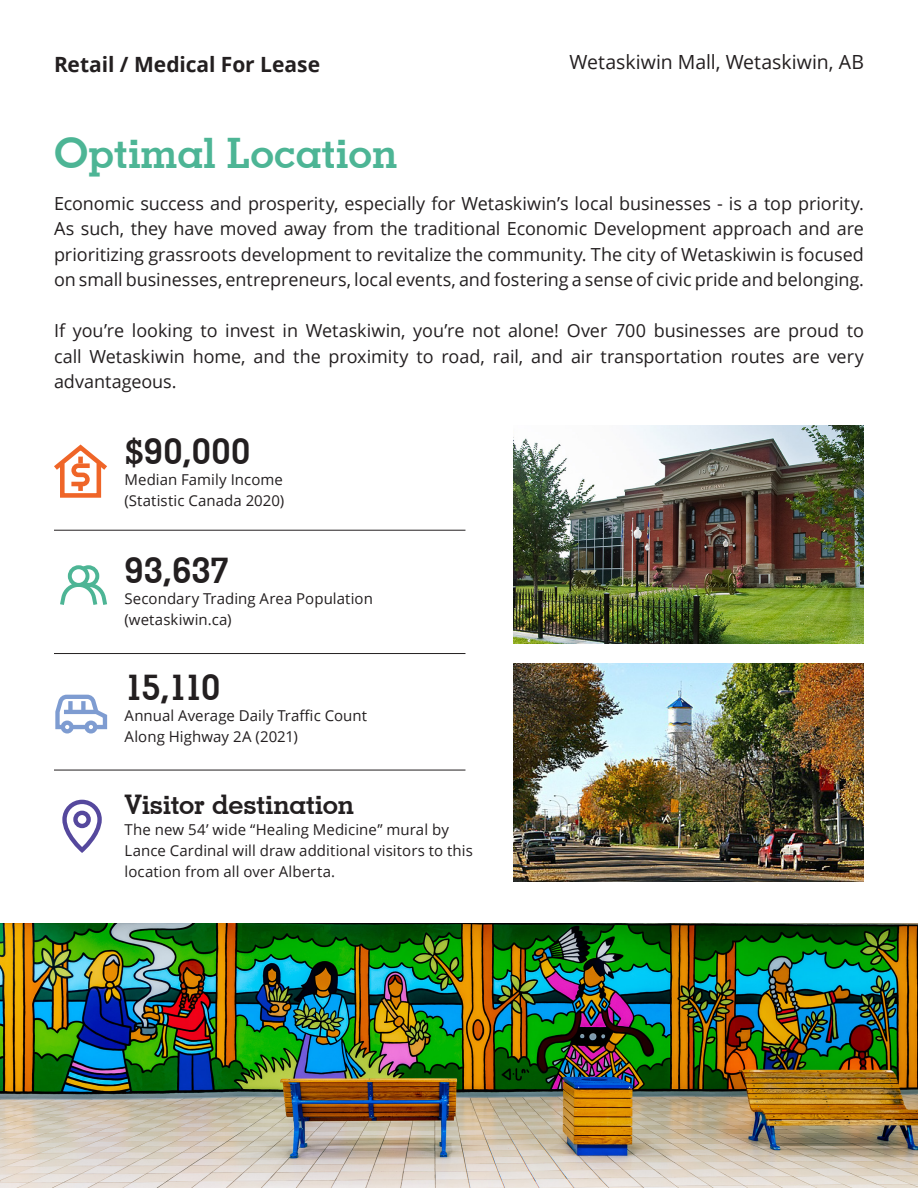
<style>
.page{position:relative;width:918px;height:1188px;background:#fff}
.page>*{position:absolute;margin:0;border:0;box-sizing:border-box;transform-origin:0 0}
.t1{font:700 42px "Geometric Slab 703 BT";color:#4db595}
.t2{font:700 36px "Geometric Slab 703 BT";color:#231f20}
.t3{font:700 27px "Geometric Slab 703 BT";letter-spacing:-.01em;color:#231f20}
.t4{font:700 21px "Open Sans";letter-spacing:-.005em;color:#231f20}
.t5{font:19.5px "Open Sans";color:#231f20}
.t6{font:18px/25.5px "Open Sans";letter-spacing:-.005em;color:#231f20;text-align:justify}
.t7{font:15px/21px "Open Sans";letter-spacing:.005em;color:#231f20}
</style>
<div class="page">
<img style="left:513px;top:664px;width:351px;height:218px">
<img style="left:513px;top:426px;width:351px;height:218px">
<hr style="left:54px;top:530px;width:411px;height:1px;background:#231f20">
<hr style="left:54px;top:653px;width:411px;height:1px;background:#231f20">
<hr style="left:54px;top:770px;width:411px;height:1px;background:#231f20">
<div style="left:60px;top:461px;width:41px;height:37px;border:5px solid #ef6528"></div>
<svg style="left:54px;top:444px;width:53px;height:47px"></svg>
<svg style="left:55px;top:694px;width:53px;height:37px"></svg>
<div style="left:84px;top:721px;width:13px;height:13px;border:4px solid #7e9cd1;border-radius:50%"></div>
<div style="left:61px;top:721px;width:13px;height:13px;border:4px solid #7e9cd1;border-radius:50%"></div>
<hr style="left:64px;top:710px;width:32px;height:4px;background:#7e9cd1">
<div style="left:81px;top:701px;width:5px;height:11px;background:#7e9cd1"></div>
<div style="left:68px;top:701px;width:5px;height:11px;background:#7e9cd1"></div>
<svg style="left:60px;top:565px;width:47px;height:40px"></svg>
<img style="left:0;top:923px;width:918px;height:265px">
<div style="left:62px;top:800px;width:40px;height:52px;border:4px solid #55489d;border-radius:18px"></div>
<div style="left:73px;top:811px;width:18px;height:17px;border:4px solid #55489d;border-radius:50%"></div>
<p class="t4" style="left:54px;top:49px;width:268px">Retail / Medical For Lease</p>
<p class="t5" style="left:570px;top:48px;width:296px">Wetaskiwin Mall, Wetaskiwin, AB</p>
<p class="t1" style="left:54px;top:128px;width:345px">Optimal Location</p>
<p class="t6" style="left:54px;top:190px;width:812px">Economic success and prosperity, especially for Wetaskiwin’s local businesses - is a top priority.<br>As such, they have moved away from the traditional Economic Development approach and are prioritizing grassroots development to revitalize the community. The city of Wetaskiwin is focused on small businesses, entrepreneurs, local events, and fostering a sense of civic pride and belonging.</p>
<p class="t6" style="left:54px;top:317px;width:812px">If you’re looking to invest in Wetaskiwin, you’re not alone! Over 700 businesses are proud to call Wetaskiwin home, and the proximity to road, rail, and air transportation routes are very advantageous.</p>
<p class="t2" style="left:124px;top:429px;width:127px">$90,000</p>
<p class="t7" style="left:124px;top:468px;width:161px">Median Family Income (Statistic Canada 2020)</p>
<p class="t2" style="left:124px;top:549px;width:106px">93,637</p>
<p class="t7" style="left:124px;top:588px;width:250px">Secondary Trading Area Population</p>
<p class="t7" style="left:124px;top:609px;width:109px">(wetaskiwin.ca)</p>
<p class="t2" style="left:124px;top:666px;width:98px">15,110</p>
<p class="t7" style="left:124px;top:705px;width:244px">Annual Average Daily Traffic Count<br>Along Highway 2A (2021)</p>
<p class="t3" style="left:124px;top:788px;width:231px">Visitor destination</p>
<p class="t7" style="left:124px;top:819px;width:350px">The new 54’ wide “Healing Medicine” mural by<br>Lance Cardinal will draw additional visitors to this location from all over Alberta.</p>
</div>
